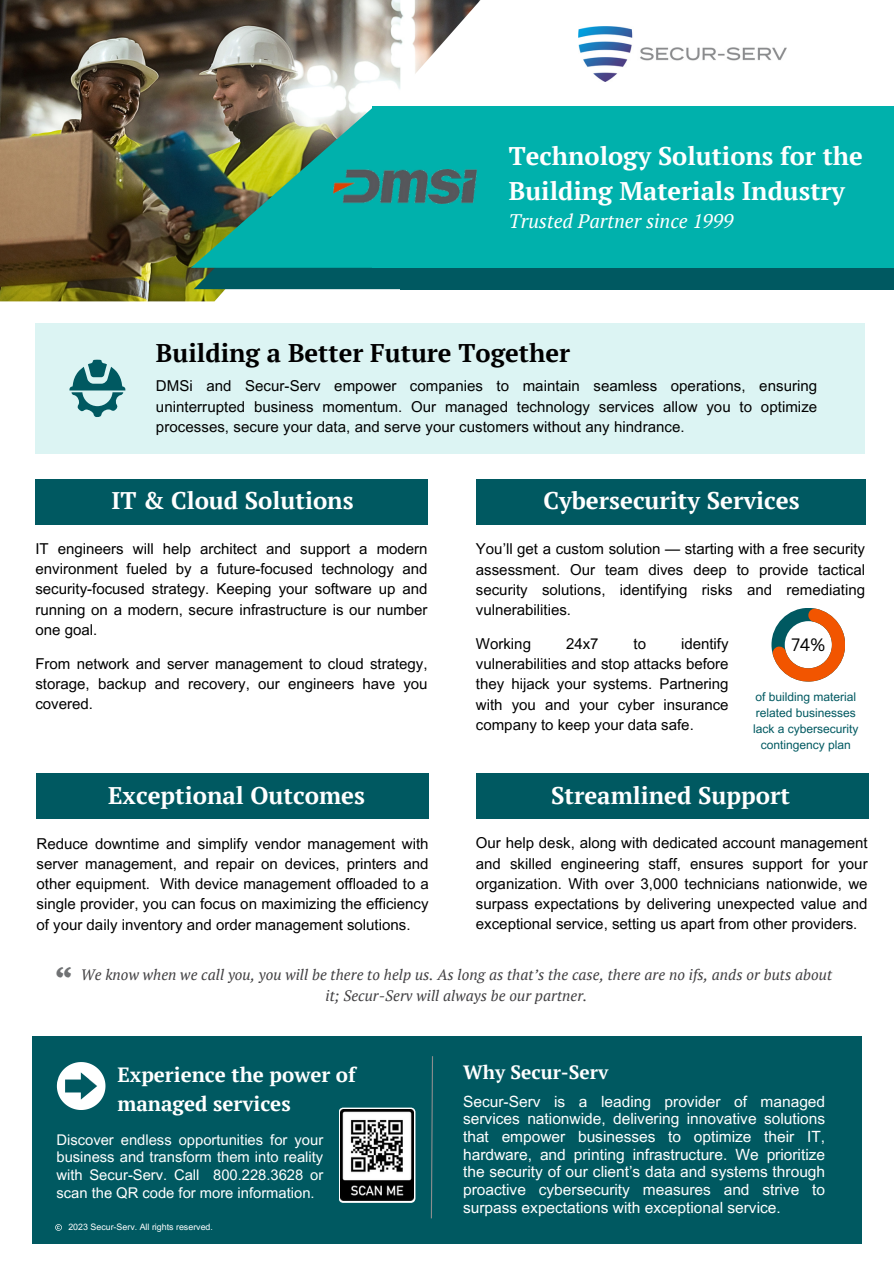
<style>
.page{position:relative;width:894px;height:1264px;background:#fff}
.page>*{position:absolute;margin:0;border:0;box-sizing:border-box;transform-origin:0 0}
.t1{font:700 37.35px "PT Serif";color:#707274}
.t2{font:700 25.5px/34.8px "PT Serif";color:#fff}
.t3{font:700 25.5px "PT Serif";color:#000}
.t4{font:700 24px "PT Serif";color:#fff}
.t5{font:700 20.55px/28.8px "PT Serif";color:#fff}
.t6{font:italic 19.65px "PT Serif";color:#fff}
.t7{font:700 19.2px "PT Serif";color:#fff}
.t8{font:17.4px "Canva Sans";color:#000}
.t9{font:15.45px/17.7px "Arial MT Pro";color:#fff;text-align:justify}
.t10{font:15px/20.2px "Arial MT Pro";color:#000;text-align:justify}
.t11{font:italic 15px "PT Serif";letter-spacing:.005em;color:#414042}
.t12{font:14.7px/17.7px "Arial MT Pro";color:#fff;text-align:justify}
.t13{font:12px/16px "Arial MT Pro";color:#005961;text-align:center}
.t14{font:8.85px "Arial MT Pro";color:#fff}
</style>
<div class="page">
<img style="left:0;top:0;width:230px;height:301px">
<svg style="left:230px;top:0;width:317px;height:290px"></svg>
<div style="left:400px;top:107px;width:493px;height:182px;background:#005961"></div>
<div style="left:194px;top:268px;width:206px;height:21px;background:#005961"></div>
<div style="left:371px;top:107px;width:522px;height:161px;background:#00b1ac"></div>
<svg style="left:191px;top:107px;width:286px;height:161px;fill:#00b1ac"></svg>
<div style="left:476px;top:479px;width:388px;height:45px;background:#005961"></div>
<img style="left:578px;top:26px;width:208px;height:55px">
<div style="left:35px;top:322px;width:829px;height:131px;background:#dcf4f3"></div>
<div style="left:35px;top:479px;width:392px;height:45px;background:#005961"></div>
<div style="left:32px;top:1036px;width:829px;height:208px;background:#005961"></div>
<svg style="left:430px;top:1056px;width:3px;height:163px"></svg>
<svg style="left:57px;top:1062px;width:48px;height:47px"></svg>
<svg style="left:55px;top:1224px;width:7px;height:6px"></svg>
<div style="left:37px;top:773px;width:391px;height:45px;background:#005961"></div>
<div style="left:476px;top:773px;width:391px;height:45px;background:#005961"></div>
<svg style="left:771px;top:608px;width:73px;height:73px"></svg>
<svg style="left:339px;top:1107px;width:76px;height:95px"></svg>
<img style="left:340px;top:1109px;width:74px;height:91px">
<img style="left:333px;top:170px;width:143px;height:34px">
<svg style="left:69px;top:360px;width:56px;height:57px"></svg>
<p class="t2" style="left:508px;top:138px;width:355px">Technology Solutions for the<br>Building Materials Industry</p>
<p class="t6" style="left:508px;top:208px;width:226px">Trusted Partner since 1999</p>
<p class="t3" style="left:156px;top:336px;width:415px">Building a Better Future Together</p>
<p class="t10" style="left:156px;top:378px;width:662px">DMSi and Secur-Serv empower companies to maintain seamless operations, ensuring uninterrupted business momentum. Our managed technology services allow you to optimize processes, secure your data, and serve your customers without any hindrance.</p>
<p class="t4" style="left:111px;top:484px;width:243px">IT &amp; Cloud Solutions</p>
<p class="t10" style="left:35px;top:540px;width:393px">IT engineers will help architect and support a modern environment fueled by a future-focused technology and security-focused strategy. Keeping your software up and running on a modern, secure infrastructure is our number one goal.</p>
<p class="t10" style="left:35px;top:655px;width:393px">From network and server management to cloud strategy, storage, backup and recovery, our engineers have you covered.</p>
<p class="t4" style="left:543px;top:484px;width:258px">Cybersecurity Services</p>
<p class="t10" style="left:476px;top:541px;width:390px">You’ll get a custom solution — starting with a free security assessment. Our team dives deep to provide tactical security solutions, identifying risks and remediating vulnerabilities.</p>
<p class="t8" style="left:791px;top:632px;width:35px">74%</p>
<p class="t10" style="left:476px;top:635px;width:254px;text-indent:205px">identify vulnerabilities and stop attacks before they hijack your systems. Partnering with you and your cyber insurance company to keep your data safe.</p>
<p class="t10" style="left:476px;top:635px;width:57px">Working</p>
<p class="t10" style="left:566px;top:635px;width:34px">24x7</p>
<p class="t10" style="left:633px;top:635px;width:14px">to</p>
<p class="t13" style="left:752px;top:690px;width:107px">of building material related businesses lack a cybersecurity contingency plan</p>
<p class="t4" style="left:108px;top:779px;width:258px">Exceptional Outcomes</p>
<p class="t10" style="left:37px;top:835px;width:393px">Reduce downtime and simplify vendor management with server management, and repair on devices, printers and other equipment. With device management offloaded to a single provider, you can focus on maximizing the efficiency of your daily inventory and order management solutions.</p>
<p class="t10" style="left:476px;top:834px;width:393px">Our help desk, along with dedicated account management and skilled engineering staff, ensures support for your organization. With over 3,000 technicians nationwide, we surpass expectations by delivering unexpected value and exceptional service, setting us apart from other providers.</p>
<p class="t4" style="left:551px;top:779px;width:240px">Streamlined Support</p>
<p class="t1" style="left:54px;top:958px;width:21px">“</p>
<p class="t11" style="left:81px;top:964px;width:752px">We know when we call you, you will be there to help us. As long as that’s the case, there are no ifs, ands or buts about</p>
<p class="t11" style="left:325px;top:985px;width:263px">it; Secur-Serv will always be our partner.</p>
<p class="t5" style="left:117px;top:1059px;width:240px">Experience the power of managed services</p>
<p class="t12" style="left:56px;top:1132px;width:268px">Discover endless opportunities for your business and transform them into reality with Secur-Serv. Call 800.228.3628 or scan the QR code for more information.</p>
<p class="t14" style="left:68px;top:1223px;width:146px">2023 Secur-Serv. All rights reserved.</p>
<p class="t7" style="left:463px;top:1059px;width:147px">Why Secur-Serv</p>
<p class="t9" style="left:463px;top:1094px;width:363px">Secur-Serv is a leading provider of managed services nationwide, delivering innovative solutions that empower businesses to optimize their IT, hardware, and printing infrastructure. We prioritize the security of our client’s data and systems through proactive cybersecurity measures and strive to surpass expectations with exceptional service.</p>
</div>
